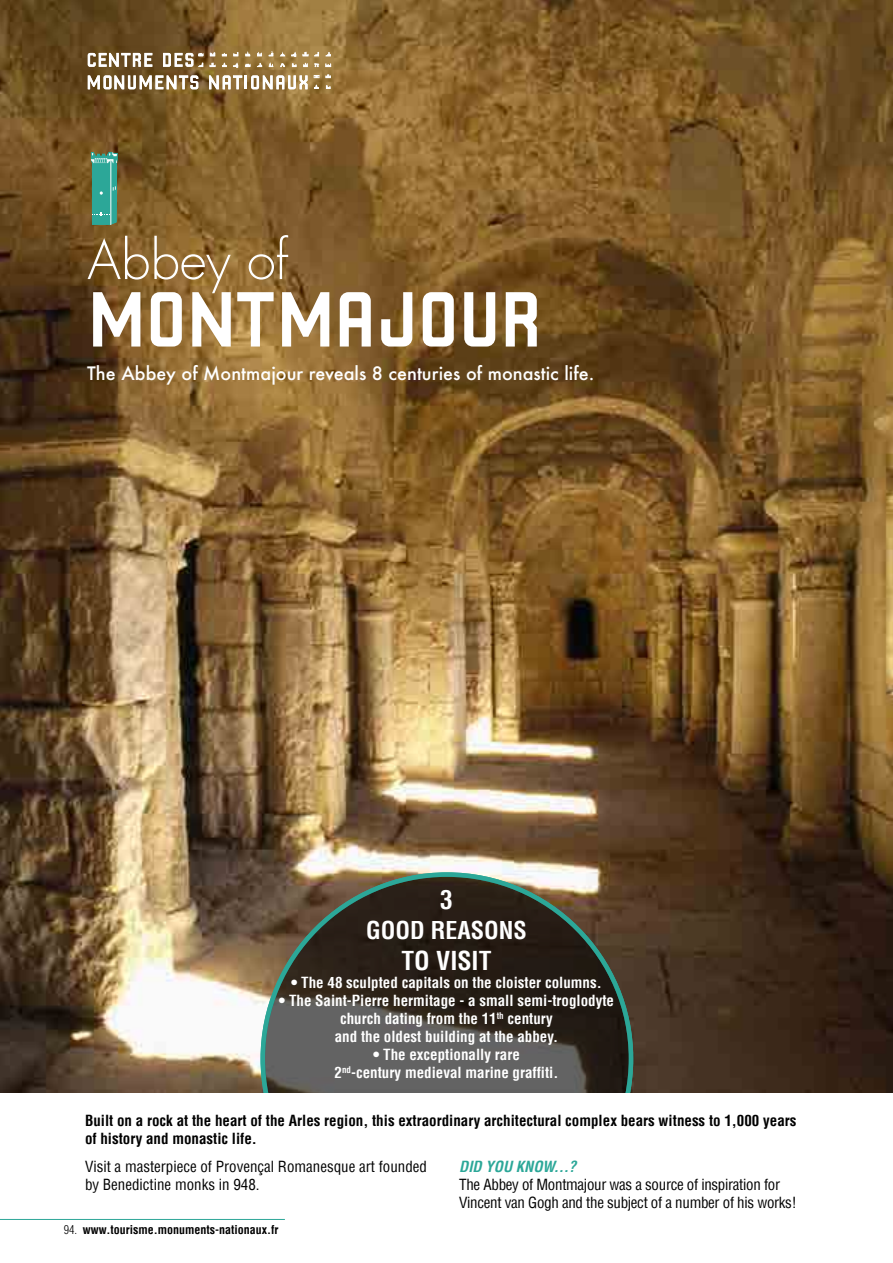
<style>
.page{position:relative;width:893px;height:1263px;background:#fff}
.page>*{position:absolute;margin:0;border:0;box-sizing:border-box;transform-origin:0 0}
.t1{font:82.5px "Robust CMN";letter-spacing:-.015em;color:#fff}
.t2{font:300 52.5px "Futura";color:#fff}
.t3{font:700 condensed 25.5px "Helvetica";color:#fff}
.t4{font:700 condensed 24px "Helvetica";color:#fff}
.t5{font:500 18px "Futura";color:#fff}
.t6{font:700 condensed 15px/18px "Helvetica";color:#fff;text-align:center}
.t7{font:700 condensed 15px/18px "Helvetica";color:#000}
.t8{font:condensed 15px/18px "Helvetica";letter-spacing:-.02em;color:#000}
.t9{font:condensed 15px/18px "Helvetica";color:#000}
.t10{font:italic 700 condensed 15px "Helvetica";color:#2ca798}
.t11{font:700 condensed 12px "Helvetica";color:#000}
.s1{font-weight:300}
</style>
<div class="page">
<img style="left:0;top:0;width:893px;height:1093px">
<svg style="left:263px;top:874px;width:368px;height:369px;fill:#2a2118"></svg>
<svg style="left:314px;top:52px;width:5px;height:4px"></svg>
<svg style="left:269px;top:51px;width:4px;height:5px"></svg>
<svg style="left:292px;top:63px;width:4px;height:4px"></svg>
<svg style="left:280px;top:63px;width:5px;height:4px"></svg>
<svg style="left:257px;top:63px;width:5px;height:4px"></svg>
<svg style="left:303px;top:51px;width:5px;height:5px"></svg>
<svg style="left:326px;top:52px;width:5px;height:4px"></svg>
<svg style="left:326px;top:85px;width:4px;height:4px"></svg>
<svg style="left:325px;top:74px;width:6px;height:4px"></svg>
<svg style="left:314px;top:75px;width:5px;height:3px"></svg>
<svg style="left:210px;top:52px;width:5px;height:4px"></svg>
<svg style="left:222px;top:62px;width:5px;height:5px"></svg>
<svg style="left:257px;top:52px;width:5px;height:4px"></svg>
<svg style="left:245px;top:51px;width:5px;height:5px"></svg>
<svg style="left:245px;top:63px;width:5px;height:4px"></svg>
<svg style="left:233px;top:52px;width:5px;height:4px"></svg>
<svg style="left:303px;top:62px;width:5px;height:5px"></svg>
<svg style="left:280px;top:51px;width:5px;height:5px"></svg>
<svg style="left:233px;top:62px;width:5px;height:6px"></svg>
<svg style="left:325px;top:64px;width:6px;height:3px"></svg>
<svg style="left:269px;top:62px;width:4px;height:5px"></svg>
<svg style="left:314px;top:84px;width:5px;height:5px"></svg>
<svg style="left:210px;top:62px;width:5px;height:5px"></svg>
<svg style="left:291px;top:51px;width:5px;height:6px"></svg>
<svg style="left:314px;top:63px;width:5px;height:4px"></svg>
<svg style="left:222px;top:53px;width:5px;height:3px"></svg>
<svg style="left:163px;top:52px;width:40px;height:15px"></svg>
<svg style="left:88px;top:53px;width:64px;height:14px"></svg>
<svg style="left:209px;top:75px;width:99px;height:14px"></svg>
<svg style="left:88px;top:75px;width:110px;height:14px"></svg>
<div style="left:0;top:1094px;width:893px;height:169px;background:#fff"></div>
<hr style="left:0;top:1219px;width:285px;height:1px;background:#2ca798">
<svg style="left:91px;top:152px;width:27px;height:73px"></svg>
<h2 class="t2" style="left:87px;top:228px;width:202px">Abbey of</h2>
<h1 class="t1" style="left:87px;top:274px;width:457px">MONTMAJOUR</h1>
<p class="t5" style="left:87px;top:361px;width:509px">The Abbey of Montmajour reveals 8 centuries of monastic life.</p>
<h3 class="t3" style="left:440px;top:883px;width:14px">3</h3>
<h3 class="t4" style="left:366px;top:915px;width:162px">GOOD REASONS</h3>
<h3 class="t3" style="left:401px;top:945px;width:91px">TO VISIT</h3>
<p class="t6" style="left:291px;top:973px;width:312px">• The 48 sculpted capitals on the cloister columns.</p>
<p class="t6" style="left:279px;top:991px;width:337px">• The Saint-Pierre hermitage - a small semi-troglodyte church dating from the 11<sup>th</sup> century<br>and the oldest building at the abbey.</p>
<p class="t6" style="left:335px;top:1045px;width:225px">• The exceptionally rare<br>2<sup>nd</sup>-century medieval marine graffiti.</p>
<p class="t7" style="left:85px;top:1111px;width:713px">Built on a rock at the heart of the Arles region, this extraordinary architectural complex bears witness to 1,000 years of history and monastic life.</p>
<p class="t9" style="left:85px;top:1157px;width:343px">Visit a masterpiece of Provençal Romanesque art founded by Benedictine monks in 948.</p>
<p class="t10" style="left:459px;top:1157px;width:119px">DID YOU KNOW...?</p>
<p class="t8" style="left:459px;top:1175px;width:339px">The Abbey of Montmajour was a source of inspiration for<br>Vincent van Gogh and the subject of a number of his works!</p>
<p class="t11" style="left:64px;top:1221px;width:216px"><span class="s1">94.</span> www.tourisme.monuments-nationaux.fr</p>
</div>
